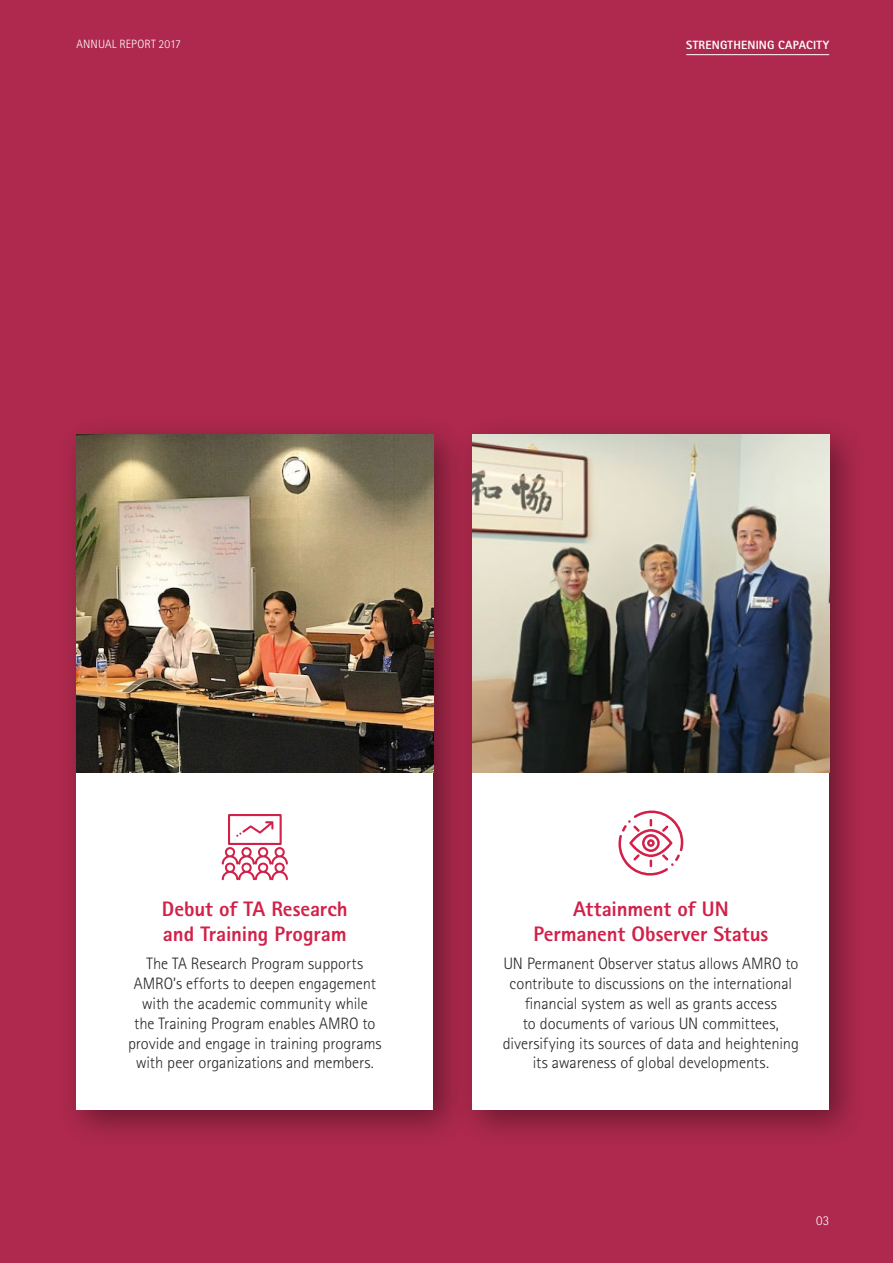
<style>
.page{position:relative;width:893px;height:1263px;background:#ae294d}
.page>*{position:absolute;margin:0;border:0;box-sizing:border-box;transform-origin:0 0}
.t1{font:800 21px/25.2px "Rotis Sans Serif";letter-spacing:-.005em;color:#d12149}
.t2{font:300 16.5px/19.8px "Rotis Sans Serif";letter-spacing:-.005em;color:#292829;text-align:center}
.t3{font:300 13.5px "Rotis Sans Serif";color:#fff}
.t4{font:800 12px "Rotis Sans Serif";letter-spacing:.015em;color:#fff}
.t5{font:300 12px "Rotis Sans Serif";letter-spacing:.005em;color:#fff}
</style>
<div class="page">
<div style="left:57px;top:416px;width:413px;height:731px;background:#000;opacity:.4"></div>
<div style="left:77px;top:772px;width:356px;height:338px;background:#fff"></div>
<img style="left:77px;top:435px;width:356px;height:337px">
<svg style="left:222px;top:814px;width:66px;height:66px"></svg>
<div style="left:453px;top:416px;width:413px;height:731px;background:#000;opacity:.4"></div>
<div style="left:473px;top:772px;width:356px;height:338px;background:#fff"></div>
<img style="left:473px;top:435px;width:356px;height:337px">
<svg style="left:618px;top:810px;width:65px;height:65px"></svg>
<hr style="left:686px;top:54px;width:143px;height:1px;background:#fff">
<p class="t5" style="left:77px;top:37px;width:106px">ANNUAL REPORT 2017</p>
<p class="t4" style="left:686px;top:37px;width:144px">STRENGTHENING CAPACITY</p>
<p class="t1" style="left:162px;top:896px;width:187px">Debut of TA Research and Training Program</p>
<p class="t2" style="left:128px;top:954px;width:255px">The TA Research Program supports AMRO’s efforts to deepen engagement with the academic community while<br>the Training Program enables AMRO to provide and engage in training programs with peer organizations and members.</p>
<p class="t1" style="left:533px;top:896px;width:236px;text-align:center">Attainment of UN<br>Permanent Observer Status</p>
<p class="t2" style="left:503px;top:954px;width:298px">UN Permanent Observer status allows AMRO to contribute to discussions on the international financial system as well as grants access<br>to documents of various UN committees, diversifying its sources of data and heightening its awareness of global developments.</p>
<p class="t3" style="left:816px;top:1212px;width:14px">03</p>
</div>
